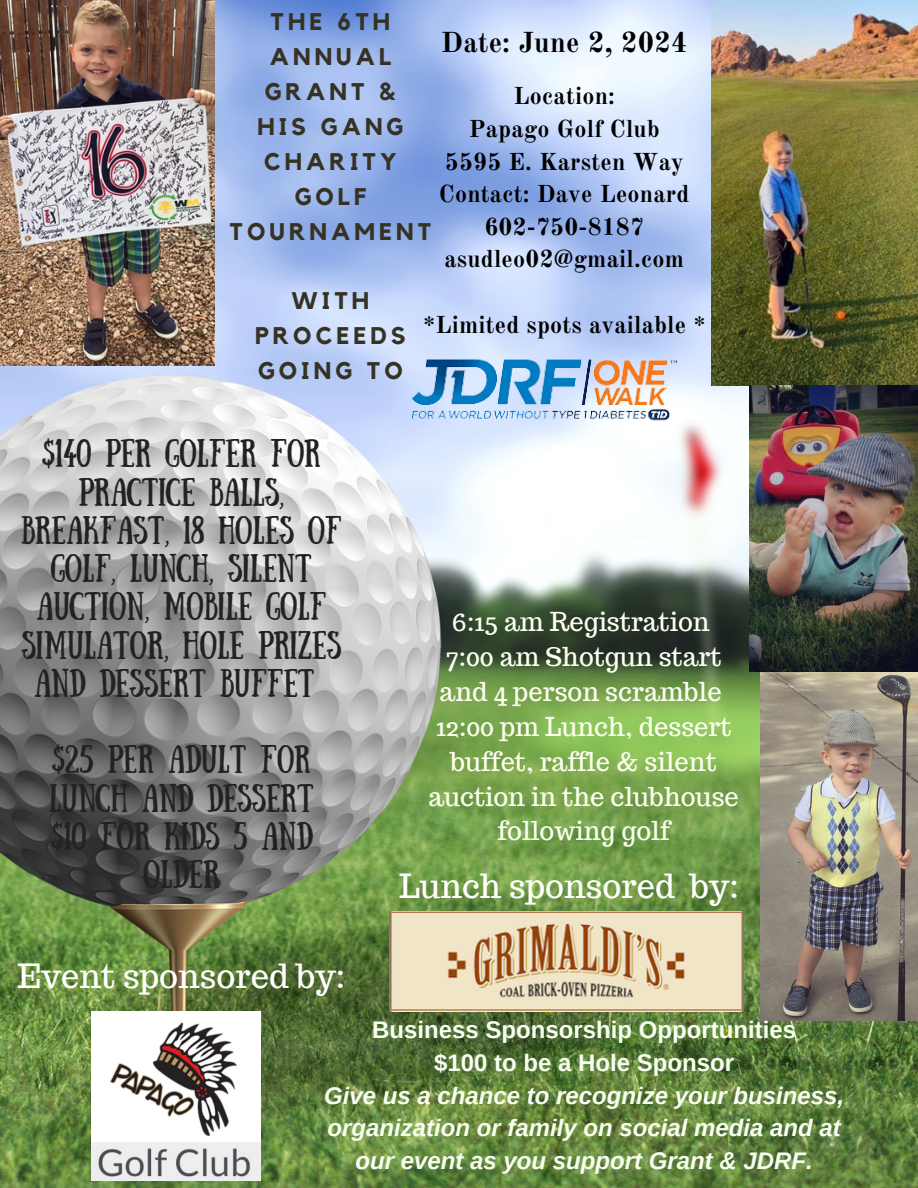
<style>
.page{position:relative;width:918px;height:1188px;background:#fff}
.page>*{position:absolute;margin:0;border:0;box-sizing:border-box;transform-origin:0 0}
.t1{font:32.7px "Trocchi";color:#fff}
.t2{font:700 28.35px "Old Standard";letter-spacing:.01em;color:#000}
.t3{font:28.05px/38.2px "Sunday";color:#222;text-align:center}
.t4{font:25.5px/34.8px "Trocchi";color:#fdfff0;text-align:center}
.t5{font:700 24px "Old Standard";letter-spacing:.01em;color:#000}
.t6{font:italic 700 24px/32.7px "Arimo";color:#f8fff1;text-align:center}
.t7{font:700 24px/34.8px "Kollektif";letter-spacing:.17em;color:#353223;text-align:center}
.t8{font:700 24px "Arimo";color:#f8fff1}
</style>
<div class="page">
<img style="left:0;top:0;width:918px;height:1188px">
<img style="left:404px;top:346px;width:276px;height:80px">
<img style="left:761px;top:671px;width:157px;height:349px">
<img style="left:389px;top:911px;width:354px;height:100px">
<img style="left:92px;top:1012px;width:169px;height:168px">
<img style="left:711px;top:0;width:207px;height:385px">
<img style="left:750px;top:386px;width:168px;height:285px">
<img style="left:0;top:0;width:215px;height:366px">
<h3 class="t7" style="left:230px;top:6px;width:203px">THE 6TH<br>ANNUAL<br>GRANT &amp;<br>HIS GANG<br>CHARITY<br>GOLF<br>TOURNAMENT</h3>
<p class="t2" style="left:441px;top:25px;width:248px">Date: June 2, 2024</p>
<p class="t5" style="left:514px;top:81px;width:103px">Location:</p>
<p class="t5" style="left:469px;top:114px;width:192px">Papago Golf Club</p>
<p class="t5" style="left:445px;top:147px;width:240px">5595 E. Karsten Way</p>
<p class="t5" style="left:439px;top:179px;width:252px">Contact: Dave Leonard</p>
<p class="t5" style="left:485px;top:212px;width:161px">602-750-8187</p>
<p class="t5" style="left:444px;top:245px;width:241px">asudleo02@gmail.com</p>
<h3 class="t7" style="left:255px;top:285px;width:152px">WITH<br>PROCEEDS<br>GOING TO</h3>
<p class="t5" style="left:423px;top:310px;width:284px">*Limited spots available *</p>
<p class="t3" style="left:21px;top:434px;width:322px">$140 PER GOLFER FOR<br>PRACTICE BALLS,<br>BREAKFAST, 18 HOLES OF<br>GOLF, LUNCH, SILENT<br>AUCTION, MOBILE GOLF<br>SIMULATOR, HOLE PRIZES<br>AND DESSERT BUFFET</p>
<p class="t3" style="left:49px;top:740px;width:266px">$25 PER ADULT FOR<br>LUNCH AND DESSERT $10 FOR KIDS 5 AND<br>OLDER</p>
<p class="t1" style="left:18px;top:954px;width:329px">Event sponsored by:</p>
<h1 class="t4" style="left:428px;top:604px;width:312px">6:15 am Registration<br>7:00 am Shotgun start and 4 person scramble<br>12:00 pm Lunch, dessert buffet, raffle &amp; silent auction in the clubhouse following golf</h1>
<p class="t1" style="left:399px;top:864px;width:341px">Lunch sponsored by:</p>
<h1 class="t8" style="left:372px;top:1017px;width:425px">Business Sponsorship Opportunities</h1>
<p class="t8" style="left:434px;top:1049px;width:302px">$100 to be a Hole Sponsor</p>
<p class="t6" style="left:324px;top:1079px;width:522px">Give us a chance to recognize your business, organization or family on social media and at our event as you support Grant &amp; JDRF.</p>
</div>
